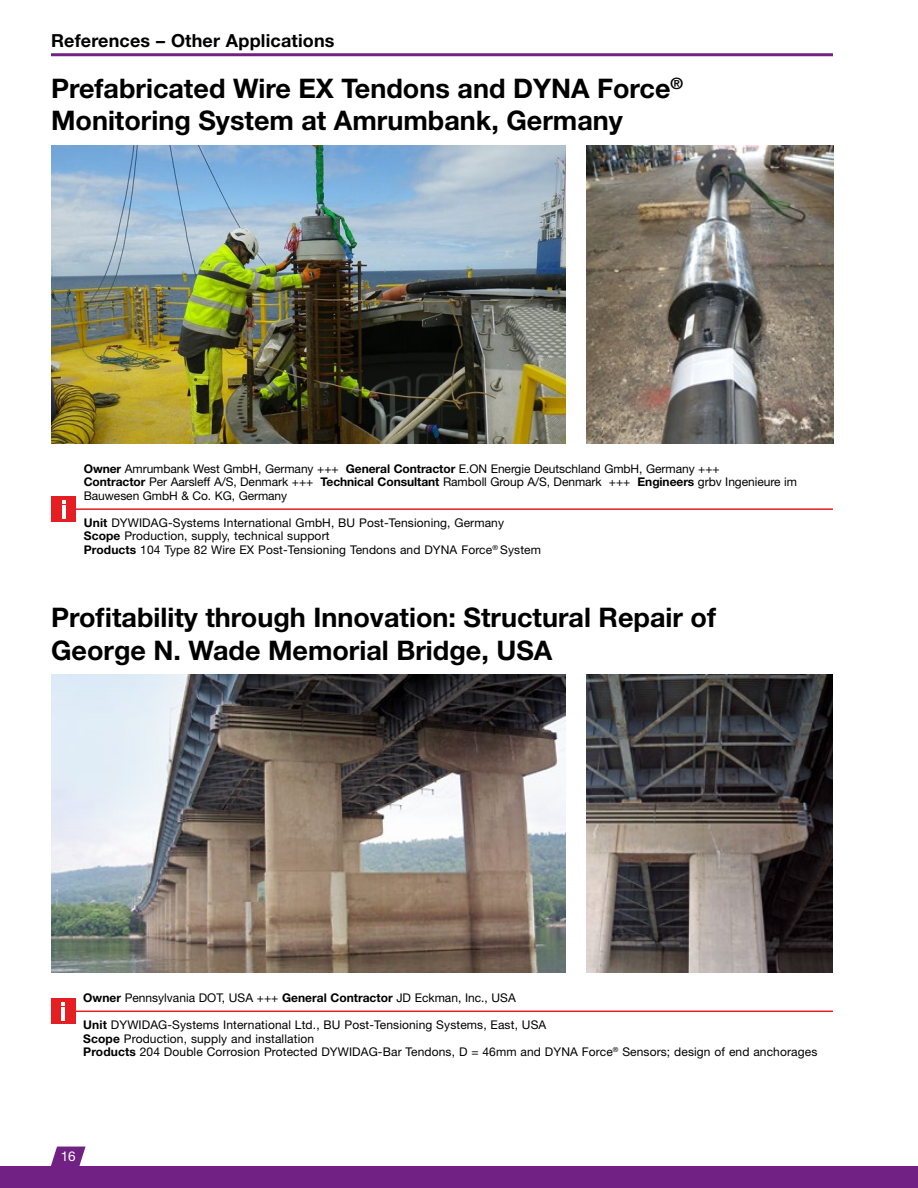
<style>
.page{position:relative;width:918px;height:1188px;background:#fff}
.page>*{position:absolute;margin:0;border:0;box-sizing:border-box;transform-origin:0 0}
.t1{font:700 27px/32.4px "Helvetica Neue LT Pro";color:#000}
.t2{font:700 18px "Helvetica Neue LT Pro";letter-spacing:.01em;color:#000}
.t3{font:13.5px "Helvetica Neue LT Pro";color:#fff}
.t4{font:12px/13.5px "Helvetica Neue LT Pro";letter-spacing:.01em;color:#000}
.s1{font-weight:700}
</style>
<div class="page">
<img style="left:51px;top:675px;width:514px;height:297px">
<img style="left:586px;top:675px;width:247px;height:297px">
<hr style="left:75px;top:508px;width:758px;height:2px;background:#e51e21">
<div style="left:52px;top:496px;width:24px;height:26px;background:#e51e21"></div>
<svg style="left:62px;top:500px;width:3px;height:18px"></svg>
<hr style="left:51px;top:53px;width:782px;height:3px;background:#712183">
<hr style="left:74px;top:1011px;width:759px;height:1px;background:#e51e21">
<div style="left:51px;top:999px;width:24px;height:25px;background:#e51e21"></div>
<svg style="left:61px;top:1002px;width:4px;height:4px"></svg>
<hr style="left:61px;top:1007px;width:4px;height:14px;background:#fff">
<img style="left:51px;top:145px;width:514px;height:298px">
<img style="left:586px;top:145px;width:247px;height:298px">
<div style="left:0;top:1166px;width:918px;height:22px;background:#712183"></div>
<svg style="left:51px;top:1147px;width:35px;height:19px"></svg>
<h2 class="t2" style="left:51px;top:29px;width:285px">References – Other Applications</h2>
<h1 class="t1" style="left:51px;top:71px;width:634px">Prefabricated Wire EX Tendons and DYNA Force<sup>®<br></sup>Monitoring System at Amrumbank, Germany</h1>
<p class="t4" style="left:84px;top:462px;width:715px"><span class="s1">Owner</span> Amrumbank West GmbH, Germany +++ <span class="s1">General Contractor</span> E.ON Energie Deutschland GmbH, Germany +++<br><span class="s1">Contractor</span> Per Aarsleff A/S, Denmark +++ <span class="s1">Technical Consultant</span> Ramboll Group A/S, Denmark +++ <span class="s1">Engineers</span> grbv Ingenieure im<br>Bauwesen GmbH &amp; Co. KG, Germany</p>
<p class="t4" style="left:84px;top:516px;width:459px"><span class="s1">Unit</span> DYWIDAG-Systems International GmbH, BU Post-Tensioning, Germany<br><span class="s1">Scope</span> Production, supply, technical support<br><span class="s1">Products</span> 104 Type 82 Wire EX Post-Tensioning Tendons and DYNA Force<sup>®</sup> System</p>
<h1 class="t1" style="left:51px;top:601px;width:666px">Profitability through Innovation: Structural Repair of<br>George N. Wade Memorial Bridge, USA</h1>
<p class="t4" style="left:83px;top:991px;width:434px"><span class="s1">Owner</span> Pennsylvania DOT, USA +++ <span class="s1">General Contractor</span> JD Eckman, Inc., USA</p>
<p class="t4" style="left:83px;top:1018px;width:736px"><span class="s1">Unit</span> DYWIDAG-Systems International Ltd., BU Post-Tensioning Systems, East, USA<br><span class="s1">Scope</span> Production, supply and installation<br><span class="s1">Products</span> 204 Double Corrosion Protected DYWIDAG-Bar Tendons, D = 46mm and DYNA Force<sup>®</sup> Sensors; design of end anchorages</p>
<p class="t3" style="left:61px;top:1148px;width:17px">16</p>
</div>
